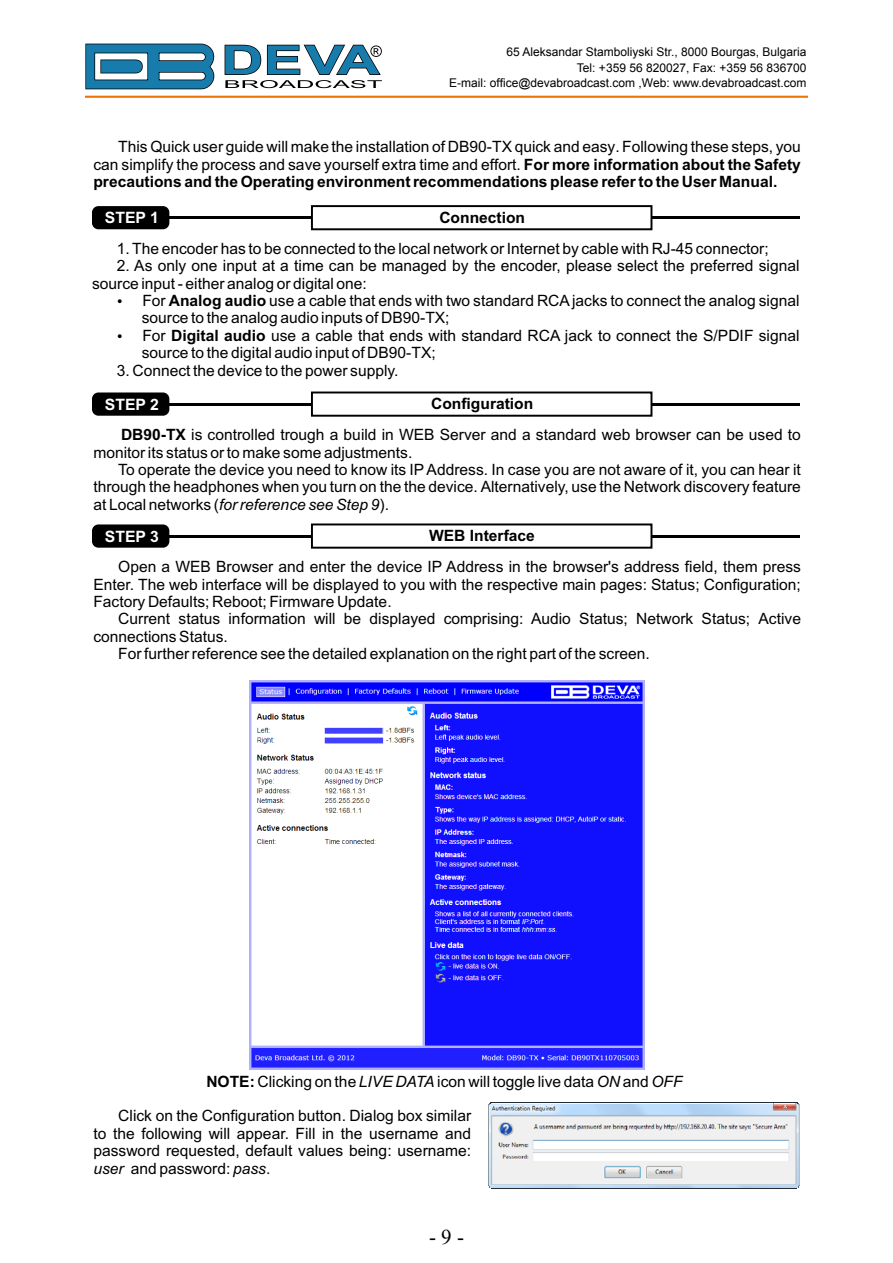
<style>
.page{position:relative;width:893px;height:1263px;background:#fff}
.page>*{position:absolute;margin:0;border:0;box-sizing:border-box;transform-origin:0 0}
.t1{font:21px "Times New Roman";color:#000}
.t2{font:15.6px/17.4px "Arial";color:#000;text-align:right}
.t3{font:700 15.6px/17.4px "Arial";color:#000}
.t4{font:italic 15.6px "Arial";color:#000}
.t5{font:700 15.6px "Arial";color:#fff}
.t6{font:12px/16.5px "Arial";color:#000;text-align:right}
.s1{font-weight:700}
.s2{font-weight:400}
.s3{font-style:normal}
.s4{font-style:italic}
</style>
<div class="page">
<svg style="left:85px;top:43px;width:130px;height:47px"></svg>
<svg style="left:224px;top:44px;width:158px;height:44px"></svg>
<hr style="left:85px;top:96px;width:723px;height:2px;background:#ec7405">
<div style="left:92px;top:524px;width:77px;height:24px;background:#000;border-radius:6px"></div>
<hr style="left:164px;top:535px;width:636px;height:2px;background:#000">
<div style="left:311px;top:523px;width:341px;height:26px;background:#fff;border:2px solid #000"></div>
<hr style="left:164px;top:403px;width:636px;height:2px;background:#000">
<div style="left:92px;top:392px;width:77px;height:24px;background:#000;border-radius:6px"></div>
<hr style="left:164px;top:216px;width:636px;height:3px;background:#000">
<div style="left:92px;top:206px;width:77px;height:23px;background:#000;border-radius:6px"></div>
<img style="left:489px;top:1103px;width:311px;height:85px">
<img style="left:490px;top:1102px;width:308px;height:2px">
<img style="left:250px;top:680px;width:395px;height:390px">
<div style="left:311px;top:391px;width:341px;height:26px;background:#fff;border:2px solid #000"></div>
<div style="left:311px;top:205px;width:341px;height:25px;background:#fff;border:2px solid #000"></div>
<p class="t6" style="left:506px;top:43px;width:302px">65 Aleksandar Stamboliyski Str., 8000 Bourgas, Bulgaria<br>Tel: +359 56 820027, Fax: +359 56 836700</p>
<p class="t6" style="left:449px;top:74px;width:359px">E-mail: office@devabroadcast.com ,Web: www.devabroadcast.com</p>
<p class="t2" style="left:93px;top:140px;width:709px">This Quick user guide will make the installation of DB90-TX quick and easy. Following these steps, you<br>ca simplify the process and save yourself extra time and effort. <span class="s1">For more information about the Safety</span></p>
<p class="t3" style="left:93px;top:156px;width:685px;text-indent:16px"><span class="s2">n<br></span>precautions and the Operating environment recommendations please refer to the User Manual.</p>
<p class="t5" style="left:105px;top:209px;width:56px">STEP 1</p>
<p class="t3" style="left:439px;top:209px;width:87px">Connection</p>
<p class="t2" style="left:117px;top:241px;width:653px">1.The encoder has to be connected to the local network or Internet by cable with RJ-45 connector;</p>
<p class="t2" style="left:117px;top:258px;width:684px">2. As only one input at a time can be managed by the encoder, please select the preferred signal</p>
<p class="t2" style="left:92px;top:276px;width:276px">source input - either analog or digital one:</p>
<p class="t2" style="left:142px;top:293px;width:659px">For <span class="s1">Analog audio</span> use a cable that ends with two standard RCAjacks to connect the analog signal</p>
<p class="t2" style="left:142px;top:311px;width:309px">source to the analog audio inputs of DB90-TX;</p>
<p class="t2" style="left:142px;top:328px;width:659px">For <span class="s1">Digital audio</span> use a cable that ends with standard RCA jack to connect the S/PDIF signal</p>
<p class="t2" style="left:142px;top:345px;width:295px">source to the digital audio input of DB90-TX;</p>
<p class="t2" style="left:117px;top:363px;width:283px">3. Connect the device to the power supply.</p>
<p class="t5" style="left:105px;top:395px;width:56px">STEP 2</p>
<p class="t3" style="left:431px;top:395px;width:104px">Configuration</p>
<p class="t2" style="left:121px;top:427px;width:681px"><span class="s1">DB90-TX</span> is controlled trough a build in WEB Server and a standard web browser can be used to</p>
<p class="t2" style="left:93px;top:445px;width:321px">monitor its status or to make some adjustments.</p>
<p class="t2" style="left:118px;top:462px;width:684px">To operate the device you need to know its IPAddress. In case you are not aware of it, you can hear it</p>
<p class="t2" style="left:93px;top:480px;width:709px">through the headphones when you turn on the the device. Alternatively, use the Network discovery feature</p>
<p class="t4" style="left:93px;top:498px;width:297px"><span class="s3">at Local networks (</span>for reference see Step <span class="s3">).</span></p>
<p class="t4" style="left:371px;top:498px;width:10px">9</p>
<p class="t5" style="left:105px;top:527px;width:56px">STEP 3</p>
<p class="t3" style="left:429px;top:527px;width:107px">WEB Interface</p>
<p class="t2" style="left:93px;top:559px;width:709px">Open a WEB Browser and enter the device IP Address in the browser's address field, them press<br>Enter. The web interface will be displayed to you with the respective main pages Status Configuration;</p>
<p class="t2" style="left:643px;top:577px;width:6px">:</p>
<p class="t2" style="left:695px;top:577px;width:6px">;</p>
<p class="t2" style="left:93px;top:594px;width:300px">Factory Defaults Reboot; Firmware Update.</p>
<p class="t2" style="left:118px;top:612px;width:633px">Current status information will be displayed comprising Audio Status; Network Status;</p>
<p class="t2" style="left:93px;top:629px;width:136px">connection Status.</p>
<p class="t2" style="left:118px;top:646px;width:533px">For further reference see the detailed explanation on the right part of the screen.</p>
<p class="t2" style="left:205px;top:594px;width:6px">;</p>
<p class="t2" style="left:519px;top:612px;width:6px">:</p>
<p class="t2" style="left:758px;top:612px;width:44px">Active</p>
<p class="t2" style="left:169px;top:629px;width:9px">s</p>
<p class="t2" style="left:206px;top:1074px;width:478px"><span class="s1">NOTE:</span> Clicking on the <span class="s4">LIVE DATA</span> icon will toggle live data <span class="s4">ON</span> and <span class="s4">OFF</span></p>
<p class="t2" style="left:93px;top:1109px;width:379px;text-align:left;text-indent:25px">Click on the Configuration button. Dialog box similar to the following will appear. Fill in the username and password requested, default values being: se<br><span class="s4">user</span> and assword: <span class="s4">pass</span>.</p>
<p class="t2" style="left:397px;top:1143px;width:75px">u rname:</p>
<p class="t2" style="left:159px;top:1161px;width:10px">p</p>
<h1 class="t1" style="left:429px;top:1222px;width:36px">- 9 -</h1>
</div>
